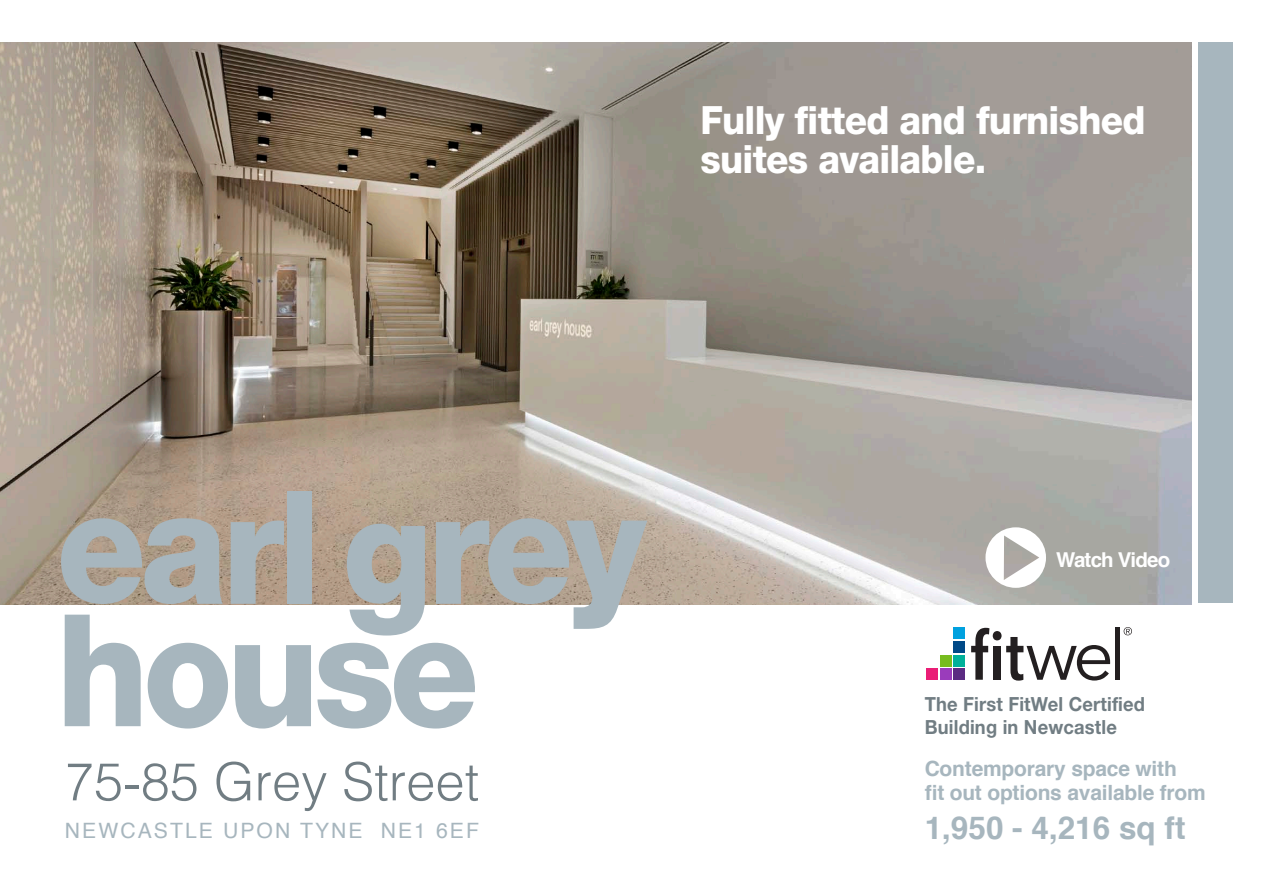
<style>
.page{position:relative;width:1263px;height:893px;background:#fff}
.page>*{position:absolute;margin:0;border:0;box-sizing:border-box;transform-origin:0 0}
.t1{font:300 52.5px "Helvetica";color:#717d83}
.t2{font:800 39px/39px "Helvetica Neue";letter-spacing:-.02em;color:#fff;scale:.94 1}
.t3{font:700 31.5px "Helvetica";color:#a7b6be}
.t4{font:21.15px "Helvetica";letter-spacing:.1em;color:#a7b6be}
.t5{font:700 21px/24px "Helvetica";letter-spacing:-.01em;color:#a7b6be}
.t6{font:700 20.4px "Helvetica";letter-spacing:-.04em;color:#fff}
.t7{font:700 19.5px/22.5px "Helvetica Neue East A";letter-spacing:.01em;color:#717d83;scale:.94 1}
</style>
<div class="page">
<img style="left:0;top:43px;width:1191px;height:561px">
<svg style="left:65px;top:615px;width:410px;height:113px"></svg>
<svg style="left:61px;top:518px;width:162px;height:86px"></svg>
<svg style="left:231px;top:520px;width:53px;height:84px"></svg>
<div style="left:287px;top:492px;width:25px;height:112px;background:#a7b6be"></div>
<svg style="left:347px;top:524px;width:78px;height:111px"></svg>
<svg style="left:436px;top:518px;width:211px;height:111px"></svg>
<div style="left:1198px;top:43px;width:34px;height:560px;background:#a7b6be"></div>
<div style="left:954px;top:627px;width:11px;height:11px;background:#00a1df"></div>
<div style="left:954px;top:641px;width:11px;height:11px;background:#004987"></div>
<div style="left:954px;top:655px;width:11px;height:11px;background:#00b09a"></div>
<div style="left:954px;top:669px;width:11px;height:11px;background:#5b2b82"></div>
<div style="left:940px;top:655px;width:11px;height:11px;background:#77bc1f"></div>
<div style="left:940px;top:669px;width:11px;height:11px;background:#9a3cbb"></div>
<div style="left:926px;top:669px;width:11px;height:11px;background:#ea1d76"></div>
<svg style="left:971px;top:628px;width:139px;height:53px"></svg>
<div style="left:1115px;top:627px;width:5px;height:53px;background:#231f20"></div>
<svg style="left:1124px;top:627px;width:8px;height:9px"></svg>
<svg style="left:985px;top:527px;width:61px;height:61px"></svg>
<p class="t1" style="left:65px;top:737px;width:416px">75-85 Grey Street</p>
<p class="t4" style="left:65px;top:814px;width:416px">NEWCASTLE UPON TYNE NE1 6EF</p>
<p class="t2" style="left:701px;top:101px;width:475px">Fully fitted and furnished suites available.</p>
<p class="t6" style="left:1056px;top:543px;width:115px">Watch Video</p>
<p class="t7" style="left:925px;top:693px;width:236px">The First FitWel Certified<br>Building in Newcastle</p>
<p class="t5" style="left:925px;top:757px;width:283px">Contemporary space with<br>fit out options available from</p>
<p class="t3" style="left:925px;top:802px;width:262px">1,950 - 4,216 sq ft</p>
</div>
